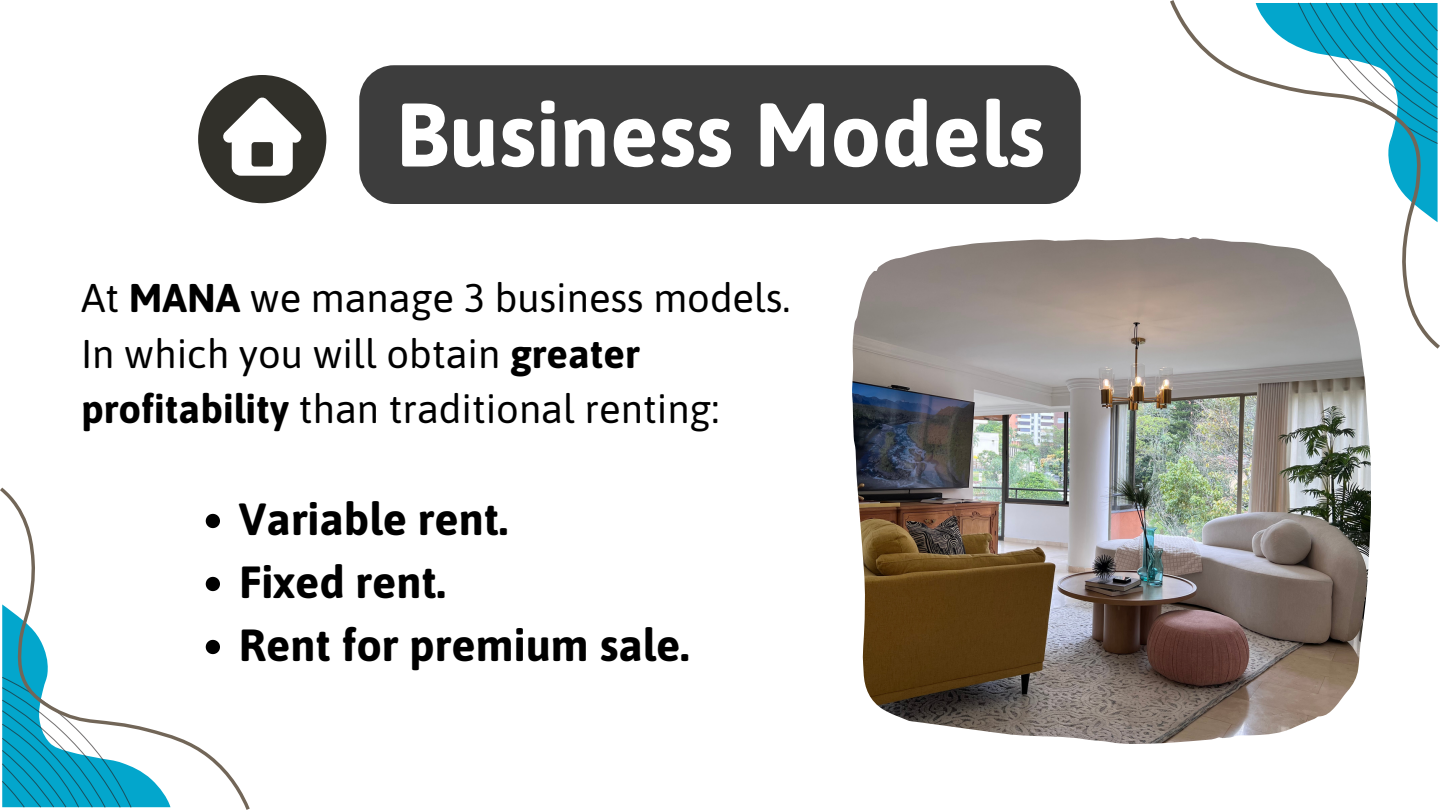
<style>
.page{position:relative;width:1440px;height:810px;background:#fff}
.page>*{position:absolute;margin:0;border:0;box-sizing:border-box;transform-origin:0 0}
.t1{font:700 90px "Asap";color:#fff}
.t2{font:700 45px "Asap";color:#000}
.t3{font:40px/55.5px "Asap";color:#000}
.s1{font-weight:700}
</style>
<div class="page">
<svg style="left:198px;top:75px;width:128px;height:128px"></svg>
<div style="left:252px;top:142px;width:21px;height:25px;background:#31302a;border-radius:3px"></div>
<img style="left:852px;top:237px;width:519px;height:507px">
<div style="left:359px;top:65px;width:722px;height:139px;background:#3d3d3d;border-radius:35px"></div>
<svg style="left:1170px;top:0;width:270px;height:349px"></svg>
<svg style="left:0;top:487px;width:250px;height:323px"></svg>
<p class="t1" style="left:395px;top:82px;width:651px">Business Models</p>
<p class="t3" style="left:81px;top:270px;width:711px">At <span class="s1">MANA</span> we manage 3 business models.<br>In which you will obtain <span class="s1">greater profitability</span> than traditional renting:</p>
<p class="t2" style="left:239px;top:493px;width:271px">Variable rent.</p>
<p class="t2" style="left:239px;top:556px;width:208px">Fixed rent.</p>
<p class="t2" style="left:239px;top:619px;width:452px">Rent for premium sale.</p>
</div>
